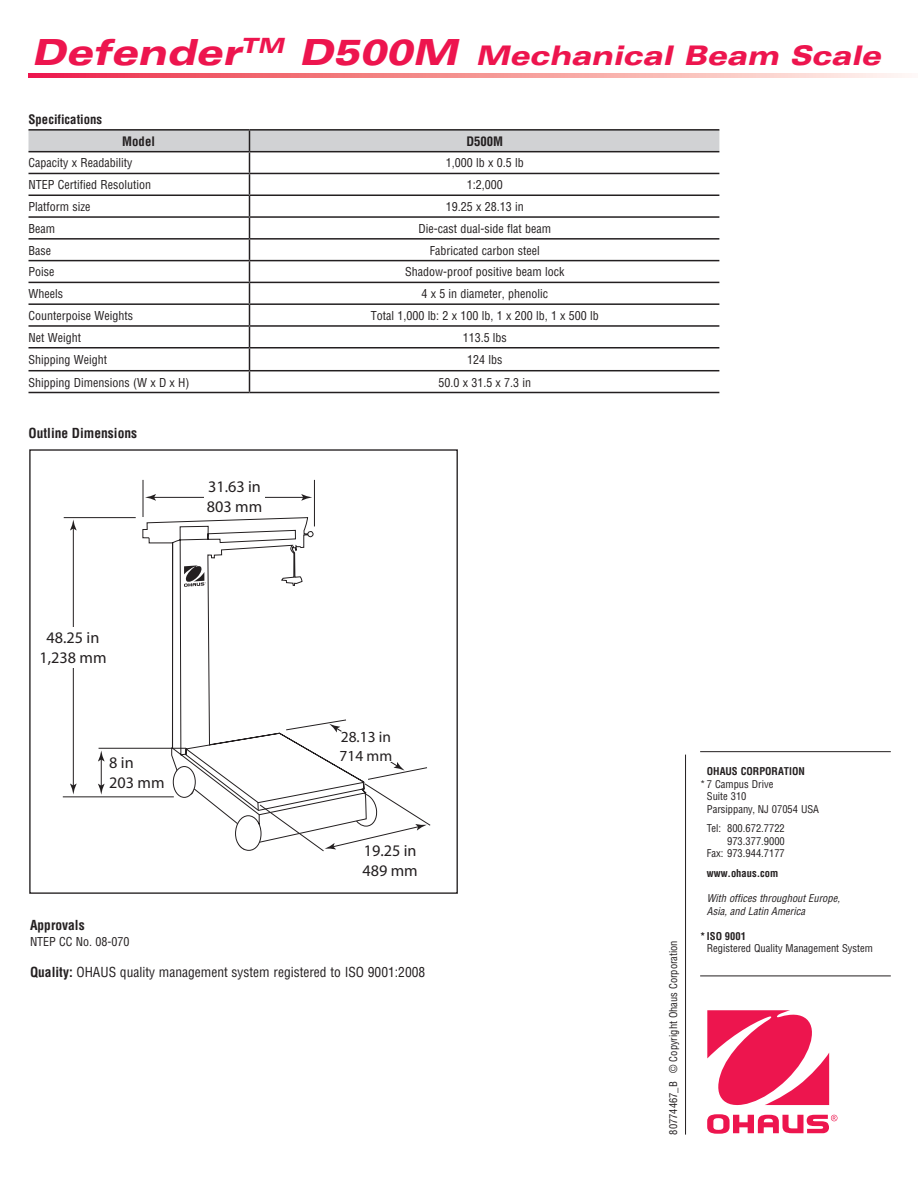
<style>
.page{position:relative;width:918px;height:1188px;background:#fff}
.page>*{position:absolute;margin:0;border:0;box-sizing:border-box;transform-origin:0 0}
.t1{font:italic 900 expanded 27px "Univers";letter-spacing:-.005em;color:#ed154e}
.t2{font:16.2px/19.5px "Myriad Pro";color:#231f20}
.t3{font:15.45px/18.5px "Myriad Pro";color:#231f20}
.t4{font:condensed 13.5px "Helvetica";color:#231f20}
.Feature_Heading{font:700 condensed 13.5px "Helvetica";color:#231f20}
.Spec_Table_Model_Num{font:700 condensed 12.75px "Helvetica";color:#231f20}
.Spec_Table_Specs{font:condensed 12px "Helvetica";color:#231f20}
.Spec_Table_Left_Colu{font:condensed 12px "Helvetica";color:#231f20}
.t5{font:condensed 10.5px/12.6px "Helvetica";color:#231f20;text-align:right}
.t6{font:italic condensed 10.5px "Helvetica";color:#231f20}
.t7{font:700 condensed 10.5px "Helvetica";color:#231f20}
.s1{font-size:36px}
.s2{font-weight:700}
</style>
<div class="page">
<hr style="left:73px;top:528px;width:1px;height:258px;background:#231f20">
<svg style="left:70px;top:784px;width:7px;height:10px"></svg>
<svg style="left:70px;top:520px;width:7px;height:10px"></svg>
<div style="left:69px;top:627px;width:10px;height:41px;background:#fff"></div>
<hr style="left:64px;top:517px;width:72px;height:1px;background:#231f20">
<hr style="left:63px;top:796px;width:111px;height:1px;background:#231f20">
<svg style="left:142px;top:479px;width:173px;height:240px"></svg>
<svg style="left:98px;top:719px;width:332px;height:133px"></svg>
<svg style="left:184px;top:565px;width:22px;height:22px"></svg>
<svg style="left:28px;top:74px;width:877px;height:4px;background:#f59096"></svg>
<svg style="left:707px;top:1010px;width:130px;height:124px"></svg>
<hr style="left:685px;top:755px;width:1px;height:380px;background:#231f20">
<hr style="left:700px;top:751px;width:191px;height:1px;background:#231f20">
<hr style="left:700px;top:976px;width:191px;height:1px;background:#231f20">
<hr style="left:28px;top:129px;width:222px;height:2px;background:#231f20">
<hr style="left:250px;top:129px;width:469px;height:2px;background:#231f20">
<svg style="left:28px;top:130px;width:691px;height:262px"></svg>
<hr style="left:28px;top:392px;width:222px;height:1px;background:#231f20">
<hr style="left:250px;top:392px;width:469px;height:1px;background:#231f20">
<p class="t1" style="left:31px;top:40px;width:851px"><span class="s1">Defender</span><sup>TM</sup> <span class="s1">D500M</span> Mechanical Beam Scale</p>
<p class="Spec_Table_Model_Num" style="left:28px;top:111px;width:75px">Specifications</p>
<p class="Spec_Table_Model_Num" style="left:122px;top:133px;width:34px">Model</p>
<p class="Spec_Table_Model_Num" style="left:466px;top:133px;width:38px">D500M</p>
<p class="Spec_Table_Left_Colu" style="left:28px;top:156px;width:105px">Capacity x Readability</p>
<p class="Spec_Table_Specs" style="left:446px;top:156px;width:79px">1,000 lb x 0.5 lb</p>
<p class="Spec_Table_Left_Colu" style="left:28px;top:177px;width:124px">NTEP Certified Resolution</p>
<p class="Spec_Table_Specs" style="left:467px;top:177px;width:37px">1:2,000</p>
<p class="Spec_Table_Left_Colu" style="left:28px;top:199px;width:63px">Platform size</p>
<p class="Spec_Table_Specs" style="left:446px;top:199px;width:79px">19.25 x 28.13 in</p>
<p class="Spec_Table_Left_Colu" style="left:28px;top:221px;width:28px">Beam</p>
<p class="Spec_Table_Specs" style="left:419px;top:221px;width:134px">Die-cast dual-side flat beam</p>
<p class="Spec_Table_Left_Colu" style="left:28px;top:243px;width:24px">Base</p>
<p class="Spec_Table_Specs" style="left:430px;top:243px;width:111px">Fabricated carbon steel</p>
<p class="Spec_Table_Left_Colu" style="left:28px;top:265px;width:27px">Poise</p>
<p class="Spec_Table_Specs" style="left:405px;top:265px;width:161px">Shadow-proof positive beam lock</p>
<p class="Spec_Table_Left_Colu" style="left:28px;top:286px;width:36px">Wheels</p>
<p class="Spec_Table_Specs" style="left:421px;top:286px;width:128px">4 x 5 in diameter, phenolic</p>
<p class="Spec_Table_Left_Colu" style="left:28px;top:308px;width:106px">Counterpoise Weights</p>
<p class="Spec_Table_Specs" style="left:371px;top:308px;width:230px">Total 1,000 lb: 2 x 100 lb, 1 x 200 lb, 1 x 500 lb</p>
<p class="Spec_Table_Left_Colu" style="left:28px;top:330px;width:54px">Net Weight</p>
<p class="Spec_Table_Specs" style="left:463px;top:330px;width:46px">113.5 lbs</p>
<p class="Spec_Table_Left_Colu" style="left:28px;top:352px;width:80px">Shipping Weight</p>
<p class="Spec_Table_Specs" style="left:467px;top:352px;width:37px">124 lbs</p>
<p class="Spec_Table_Left_Colu" style="left:28px;top:375px;width:163px">Shipping Dimensions (W x D x H)</p>
<p class="Spec_Table_Specs" style="left:438px;top:375px;width:94px">50.0 x 31.5 x 7.3 in</p>
<p class="Feature_Heading" style="left:28px;top:425px;width:110px">Outline Dimensions</p>
<p class="t2" style="left:207px;top:477px;width:57px">31.63 in<br>803 mm</p>
<p class="t2" style="left:40px;top:628px;width:69px;text-align:center">48.25 in<br>1,238 mm</p>
<p class="t2" style="left:109px;top:753px;width:57px">8 in<br>203 mm</p>
<p class="t3" style="left:340px;top:728px;width:54px">28.13 in<br>714 mm</p>
<p class="t2" style="left:362px;top:841px;width:57px">19.25 in<br>489 mm</p>
<p class="Feature_Heading" style="left:30px;top:917px;width:56px">Approvals</p>
<p class="Spec_Table_Specs" style="left:30px;top:934px;width:101px">NTEP CC No. 08-070</p>
<p class="t4" style="left:30px;top:964px;width:397px"><span class="s2">Quality:</span> OHAUS quality management system registered to ISO 9001:2008</p>
<p class="t5" style="left:667px;top:1135px;width:196px;rotate:-90deg">80774467_B © Copyright Ohaus Corporation</p>
<p class="t7" style="left:707px;top:765px;width:99px">OHAUS CORPORATION</p>
<p class="t5" style="left:700px;top:777px;width:75px">* 7 Campus Drive</p>
<p class="t5" style="left:707px;top:790px;width:41px">Suite 310</p>
<p class="t5" style="left:707px;top:803px;width:114px">Parsippany, NJ 07054 USA</p>
<p class="t5" style="left:707px;top:822px;width:80px">Tel: 800.672.7722<br>973.377.9000</p>
<p class="t5" style="left:707px;top:847px;width:80px">Fax: 973.944.7177</p>
<p class="t7" style="left:707px;top:867px;width:73px">www.ohaus.com</p>
<p class="t6" style="left:707px;top:892px;width:135px">With offices throughout Europe,</p>
<p class="t6" style="left:707px;top:904px;width:100px">Asia, and Latin America</p>
<p class="t7" style="left:700px;top:930px;width:47px">* ISO 9001</p>
<p class="t5" style="left:707px;top:942px;width:168px">Registered Quality Management System</p>
</div>
